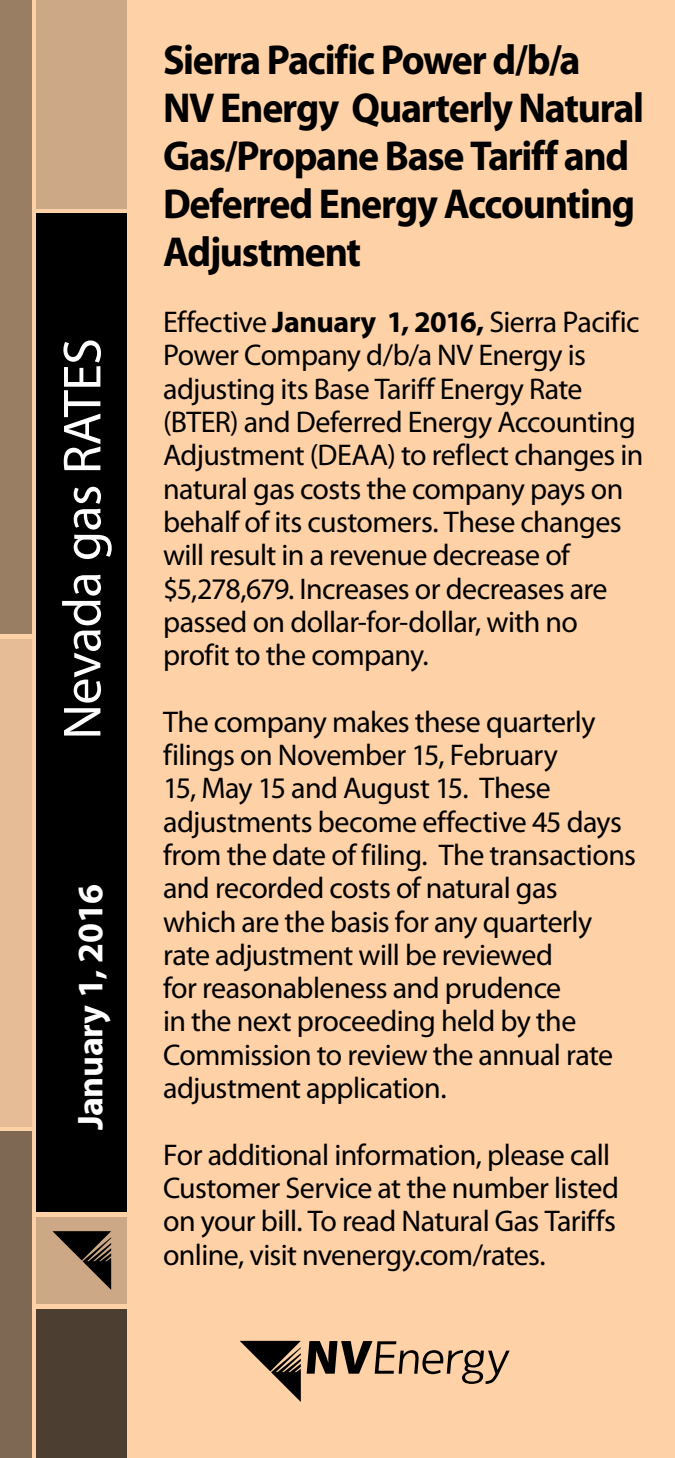
<style>
.page{position:relative;width:675px;height:1458px;background:#fed1a7}
.page>*{position:absolute;margin:0;border:0;box-sizing:border-box;transform-origin:0 0}
.t1{font:54px "Myriad Pro";letter-spacing:-.01em;color:#fff}
.t2{font:700 42px/48px "Myriad Pro";letter-spacing:-.035em;color:#000;scale:.95 1}
.t3{font:700 36px "Myriad Pro";letter-spacing:-.01em;color:#fff}
.t4{font:30px/33.3px "Myriad Pro";letter-spacing:-.02em;color:#000}
.s1{font-weight:700}
</style>
<div class="page">
<div style="left:36px;top:213px;width:91px;height:999px;background:#000"></div>
<div style="left:36px;top:0;width:91px;height:209px;background:#cca886"></div>
<div style="left:36px;top:1217px;width:91px;height:87px;background:#cca886"></div>
<div style="left:36px;top:1310px;width:91px;height:148px;background:#4c3f32"></div>
<div style="left:0;top:1131px;width:31px;height:327px;background:#7f6853"></div>
<div style="left:0;top:639px;width:31px;height:488px;background:#e5bc96"></div>
<div style="left:0;top:0;width:31px;height:634px;background:#997e64"></div>
<svg style="left:52px;top:1231px;width:59px;height:59px"></svg>
<svg style="left:307px;top:1341px;width:203px;height:43px"></svg>
<svg style="left:240px;top:1341px;width:61px;height:61px"></svg>
<p class="t1" style="left:49px;top:740px;width:403px;rotate:-90deg">Nevada gas RATES</p>
<p class="t3" style="left:67px;top:1130px;width:248px;rotate:-90deg">January 1, 2016</p>
<h3 class="t2" style="left:163px;top:34px;width:508px">Sierra Pacific Power d/b/a<br>NV Energy Quarterly Natural<br>Gas/Propane Base Tariff and<br>Deferred Energy Accounting<br>Adjustment</h3>
<p class="t4" style="left:163px;top:305px;width:482px">Effective <span class="s1">January 1, 2016,</span> Sierra Pacific Power Company d/b/a NV Energy is adjusting its Base Tariff Energy Rate (BTER) and Deferred Energy Accounting Adjustment (DEAA) to reflect changes in natural gas costs the company pays on behalf of its customers. These changes will result in a revenue decrease of $5,278,679. Increases or decreases are passed on dollar-for-dollar, with no profit to the company.</p>
<p class="t4" style="left:163px;top:705px;width:475px">The company makes these quarterly filings on November 15, February<br>15, May 15 and August 15. These adjustments become effective 45 days from the date of filing. The transactions and recorded costs of natural gas which are the basis for any quarterly rate adjustment will be reviewed<br>for reasonableness and prudence<br>in the next proceeding held by the Commission to review the annual rate adjustment application.</p>
<p class="t4" style="left:163px;top:1137px;width:458px">For additional information, please call Customer Service at the number listed on your bill. To read Natural Gas Tariffs online, visit nvenergy.com/rates.</p>
</div>
